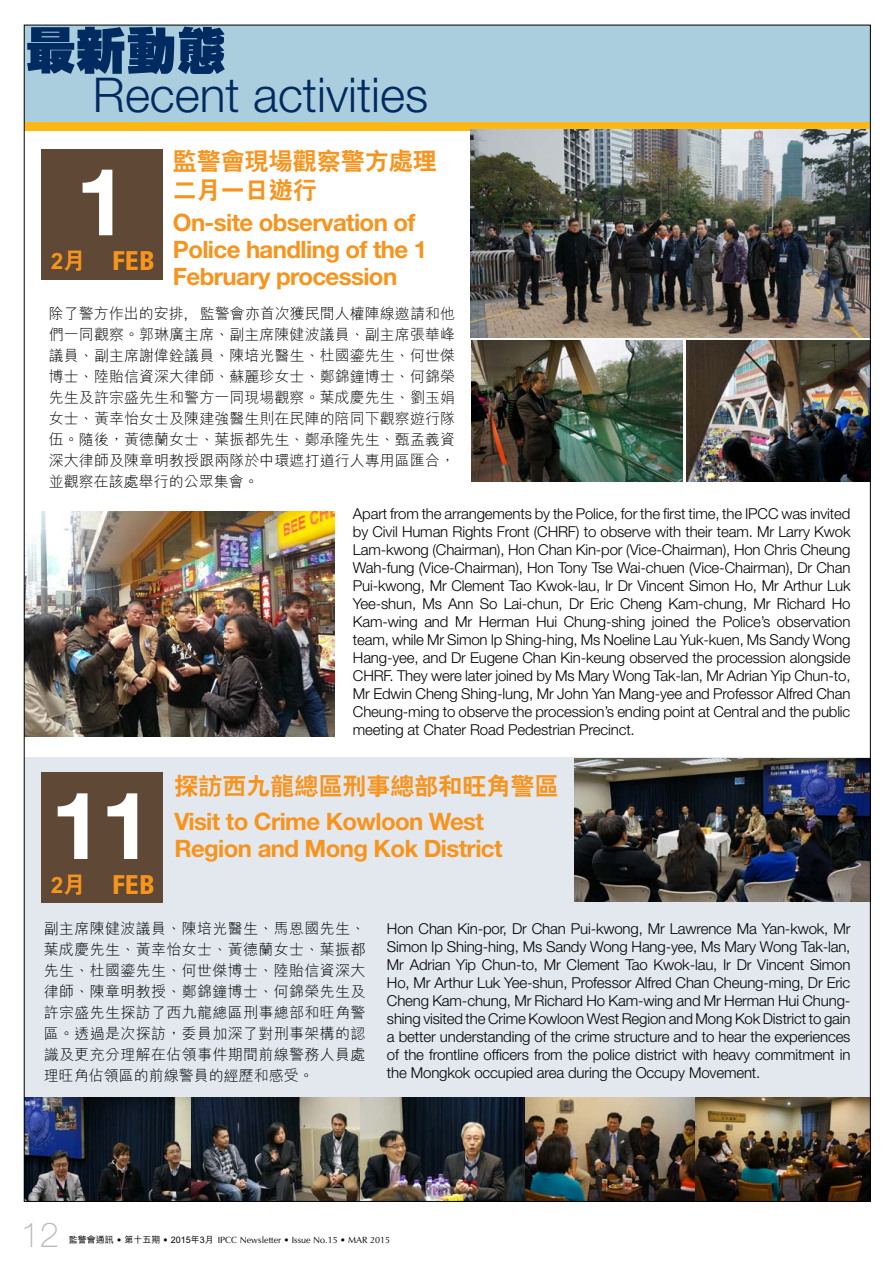
<style>
.page{position:relative;width:893px;height:1263px;background:#fff}
.page>*{position:absolute;margin:0;border:0;box-sizing:border-box;transform-origin:0 0}
.t1{font:700 93.75px "Helvetica Neue";color:#fff}
.t2{font:800 50.25px "C Hei HK";color:#002b60}
.t3{font:300 48px "Helvetica Neue";color:#002b60}
.t4{font:100 34.5px "Helvetica Neue";color:#b6b8ba}
.t5{font:900 condensed 27px "Frutiger";color:#f7941e}
.t6{font:700 24px/27px "Helvetica Neue";letter-spacing:-.025em;color:#f7941e}
.t7{font:800 24px/28.8px "C Hei 2 HK";color:#f7941e}
.t8{font:800 22.5px "C Hei 2 HK";color:#f7941e}
.t9{font:300 15px/18px "Helvetica Neue";letter-spacing:-.01em;color:#000;text-align:justify}
.t10{font:300 15px/21px "M Hei HK";letter-spacing:.005em;color:#000;text-align:justify}
.t11{font:9px "Optima";color:#000}
.s1{font-family:"C Hei 2 HK";font-weight:800;font-stretch:normal;font-size:22.5px}
.s2{font-family:"C Hei 2 HK";font-weight:800}
.s3{font-family:"M Hei HK";font-weight:500}
</style>
<div class="page">
<div style="left:24px;top:758px;width:846px;height:443px;background:#e2e8ee"></div>
<div style="left:24px;top:25px;width:846px;height:105px;background:#abcedf"></div>
<div style="left:24px;top:122px;width:846px;height:9px;background:#fdb913"></div>
<div style="left:41px;top:149px;width:122px;height:130px;background:#604836"></div>
<img style="left:471px;top:130px;width:397px;height:207px">
<img style="left:686px;top:341px;width:182px;height:141px">
<img style="left:471px;top:341px;width:211px;height:141px">
<img style="left:26px;top:511px;width:309px;height:225px">
<div style="left:41px;top:772px;width:122px;height:131px;background:#604836"></div>
<img style="left:574px;top:758px;width:294px;height:143px">
<img style="left:26px;top:1098px;width:500px;height:101px">
<img style="left:526px;top:1097px;width:342px;height:102px">
<h2 class="t2" style="left:26px;top:17px;width:202px">最新動態</h2>
<h3 class="t3" style="left:93px;top:65px;width:337px">Recent activities</h3>
<p class="t7" style="left:173px;top:147px;width:266px">監警會現場觀察警方處理二月一日遊行</p>
<p class="t6" style="left:173px;top:209px;width:256px">On-site observation of<br>Police handling of the 1<br>February procession</p>
<p class="t10" style="left:49px;top:302px;width:408px">除了警方作出的安排, 監警會亦首次獲民間人權陣線邀請和他們一同觀察。郭琳廣主席、副主席陳健波議員、副主席張華峰議員、副主席謝偉銓議員、陳培光醫生、杜國鎏先生、何世傑博士、陸貽信資深大律師、蘇麗珍女士、鄭錦鐘博士、何錦榮先生及許宗盛先生和警方一同現場觀察。葉成慶先生、劉玉娟女士、黃幸怡女士及陳建強醫生則在民陣的陪同下觀察遊行隊伍。隨後，黃德蘭女士、葉振都先生、鄭承隆先生、甄孟義資深大律師及陳章明教授跟兩隊於中環遮打道行人專用區匯合，並觀察在該處舉行的公眾集會。</p>
<p class="t9" style="left:353px;top:504px;width:499px">Apart from the arrangements by the Police, for the first time, the IPCC was invited by Civil Human Rights Front (CHRF) to observe with their team. Mr Larry Kwok Lam-kwong (Chairman), Hon Chan Kin-por (Vice-Chairman), Hon Chris Cheung Wah-fung (Vice-Chairman), Hon Tony Tse Wai-chuen (Vice-Chairman), Dr Chan Pui-kwong, Mr Clement Tao Kwok-lau, Ir Dr Vincent Simon Ho, Mr Arthur Luk Yee-shun, Ms Ann So Lai-chun, Dr Eric Cheng Kam-chung, Mr Richard Ho Kam-wing and Mr Herman Hui Chung-shing joined the Police’s observation team, while Mr Simon Ip Shing-hing, Ms Noeline Lau Yuk-kuen, Ms Sandy Wong Hang-yee, and Dr Eugene Chan Kin-keung observed the procession alongside CHRF. They were later joined by Ms Mary Wong Tak-lan, Mr Adrian Yip Chun-to, Mr Edwin Cheng Shing-lung, Mr John Yan Mang-yee and Professor Alfred Chan Cheung-ming to observe the procession’s ending point at Central and the public meeting at Chater Road Pedestrian Precinct.</p>
<p class="t1" style="left:76px;top:144px;width:54px">1</p>
<p class="t8" style="left:51px;top:246px;width:37px">2月</p>
<p class="t5" style="left:112px;top:244px;width:44px">FEB</p>
<p class="t1" style="left:51px;top:767px;width:103px">11</p>
<p class="t5" style="left:51px;top:868px;width:105px"><span class="s1">2月</span> FEB</p>
<p class="t6" style="left:174px;top:769px;width:386px;line-height:35px"><span class="s2">探訪西九龍總區刑事總部和旺角警區<br></span>Visit to Crime Kowloon West</p>
<p class="t6" style="left:174px;top:835px;width:330px">Region and Mong Kok District</p>
<p class="t10" style="left:44px;top:917px;width:323px">副主席陳健波議員、陳培光醫生、馬恩國先生、葉成慶先生、黃幸怡女士、黃德蘭女士、葉振都先生、杜國鎏先生、何世傑博士、陸貽信資深大律師、陳章明教授、鄭錦鐘博士、何錦榮先生及許宗盛先生探訪了西九龍總區刑事總部和旺角警區。透過是次探訪，委員加深了對刑事架構的認識及更充分理解在佔領事件期間前線警務人員處理旺角佔領區的前線警員的經歷和感受。</p>
<p class="t9" style="left:387px;top:919px;width:465px">Hon Chan Kin-por, Dr Chan Pui-kwong, Mr Lawrence Ma Yan-kwok, Mr Simon Ip Shing-hing, Ms Sandy Wong Hang-yee, Ms Mary Wong Tak-lan, Mr Adrian Yip Chun-to, Mr Clement Tao Kwok-lau, Ir Dr Vincent Simon Ho, Mr Arthur Luk Yee-shun, Professor Alfred Chan Cheung-ming, Dr Eric Cheng Kam-chung, Mr Richard Ho Kam-wing and Mr Herman Hui Chung&shy;shing visited the Crime Kowloon West Region and Mong Kok District to gain a better understanding of the crime structure and to hear the experiences of the frontline officers from the police district with heavy commitment in the Mongkok occupied area during the Occupy Movement.</p>
<p class="t4" style="left:21px;top:1215px;width:40px">12</p>
<p class="t11" style="left:69px;top:1235px;width:323px"><span class="s3">監警會通訊</span> • <span class="s3">第十五期</span> • <span class="s3">2015年3月</span> IPCC Newsletter • Issue No.15 • MAR 2015</p>
</div>
